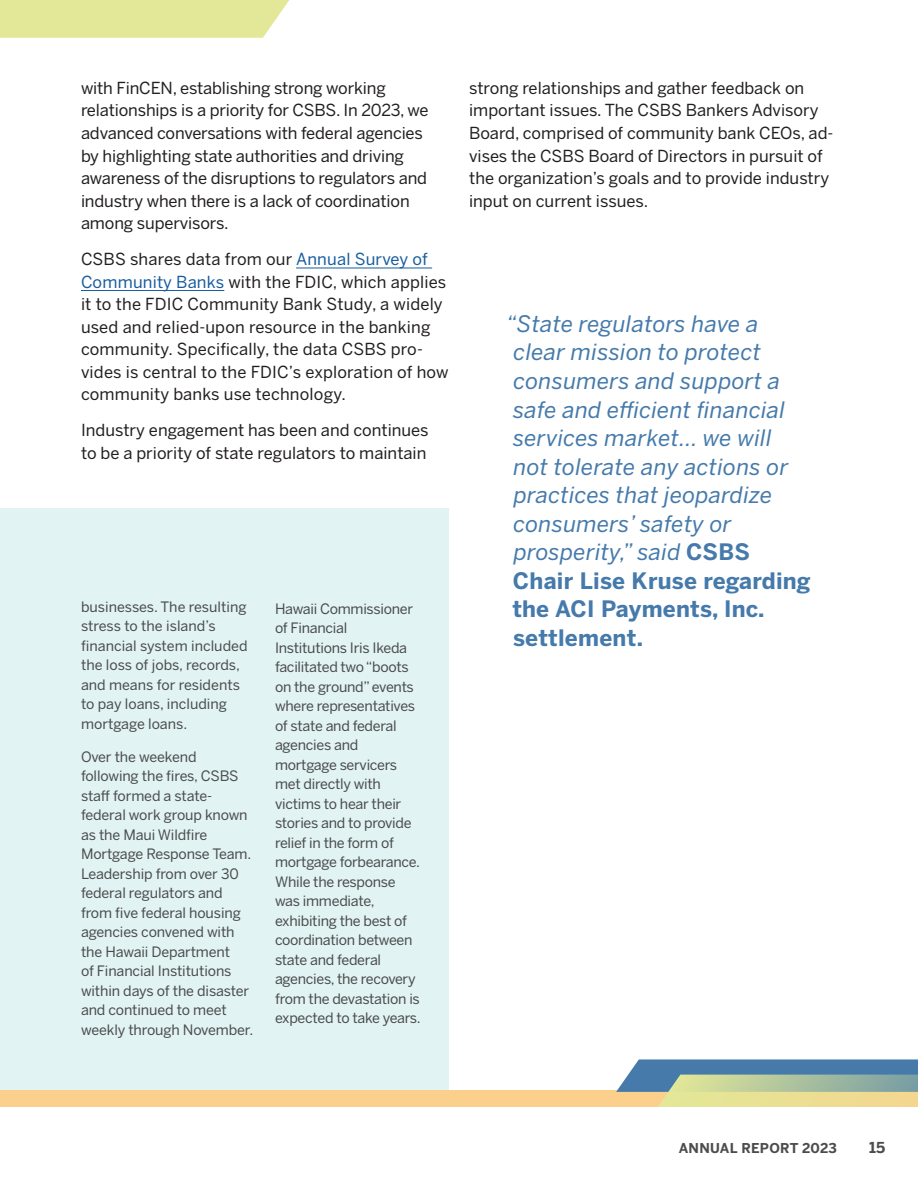
<style>
.page{position:relative;width:918px;height:1188px;background:#fff}
.page>*{position:absolute;margin:0;border:0;box-sizing:border-box;transform-origin:0 0}
.t1{font:italic 22.5px/28.5px "Benton Sans";letter-spacing:.01em;color:#457aab}
.t2{font:16.5px/22.5px "Benton Sans";color:#231f20}
.t3{font:700 15px "Benton Sans";color:#4b4c4d}
.t4{font:14.25px/19.5px "Benton Sans";letter-spacing:-.02em;color:#4b4c4d}
.t5{font:14.25px/19.5px "Benton Sans";color:#4b4c4d}
.t6{font:700 13.5px "Benton Sans";letter-spacing:.02em;color:#4b4c4d}
.s1{color:#175d9e}
.s2{font-weight:700;font-style:normal}
</style>
<div class="page">
<div style="left:0;top:508px;width:449px;height:591px;background:#e1f3f3"></div>
<svg style="left:0;top:0;width:289px;height:38px;background:#e4e99d"></svg>
<div style="left:0;top:1091px;width:918px;height:16px;background:#fbd08d"></div>
<svg style="left:616px;top:1059px;width:302px;height:48px"></svg>
<hr style="left:296px;top:268px;width:136px;height:1px;background:#175d9e">
<hr style="left:81px;top:290px;width:143px;height:1px;background:#175d9e">
<p class="t2" style="left:81px;top:77px;width:349px">with FinCEN, establishing strong working relationships is a priority for CSBS. In 2023, we advanced conversations with federal agencies by highlighting state authorities and driving awareness of the disruptions to regulators and industry when there is a lack of coordination among supervisors.</p>
<p class="t2" style="left:81px;top:248px;width:369px">CSBS shares data from our <span class="s1">Annual Survey of Community Banks</span> with the FDIC, which applies it to the FDIC Community Bank Study, a widely used and relied-upon resource in the banking community. Specifically, the data CSBS pro&shy;vides is central to the FDIC’s exploration of how community banks use technology.</p>
<p class="t2" style="left:81px;top:419px;width:349px">Industry engagement has been and continues to be a priority of state regulators to maintain</p>
<p class="t5" style="left:81px;top:597px;width:168px">businesses. The resulting stress to the island’s financial system included the loss of jobs, records, and means for residents to pay loans, including mortgage loans.</p>
<p class="t4" style="left:81px;top:747px;width:174px">Over the weekend following the fires, CSBS staff formed a state&shy;federal work group known as the Maui Wildfire<br>Mortgage Response Team.<br>Leadership from over 30 federal regulators and from five federal housing agencies convened with the Hawaii Department<br>of Financial Institutions within days of the disaster and continued to meet weekly through November.</p>
<p class="t4" style="left:275px;top:599px;width:147px">Hawaii Commissioner of Financial<br>Institutions Iris Ikeda facilitated two “boots on the ground” events where representatives of state and federal agencies and mortgage servicers met directly with victims to hear their stories and to provide relief in the form of mortgage forbearance.<br>While the response was immediate, exhibiting the best of coordination between state and federal agencies, the recovery from the devastation is expected to take years.</p>
<p class="t2" style="left:469px;top:77px;width:366px">strong relationships and gather feedback on important issues. The CSBS Bankers Advisory Board, comprised of community bank CEOs, ad&shy;vises the CSBS Board of Directors in pursuit of the organization’s goals and to provide industry input on current issues.</p>
<p class="t1" style="left:506px;top:310px;width:306px">“State regulators have a clear mission to protect consumers and support a safe and efficient financial services market… we will<br>not tolerate any actions or practices that jeopardize consumers’ safety or prosperity,” said <span class="s2">CSBS<br>Chair Lise Kruse regarding the ACI Payments, Inc. settlement.</span></p>
<p class="t6" style="left:679px;top:1139px;width:160px">ANNUAL REPORT 2023</p>
<p class="t3" style="left:869px;top:1138px;width:18px">15</p>
</div>
